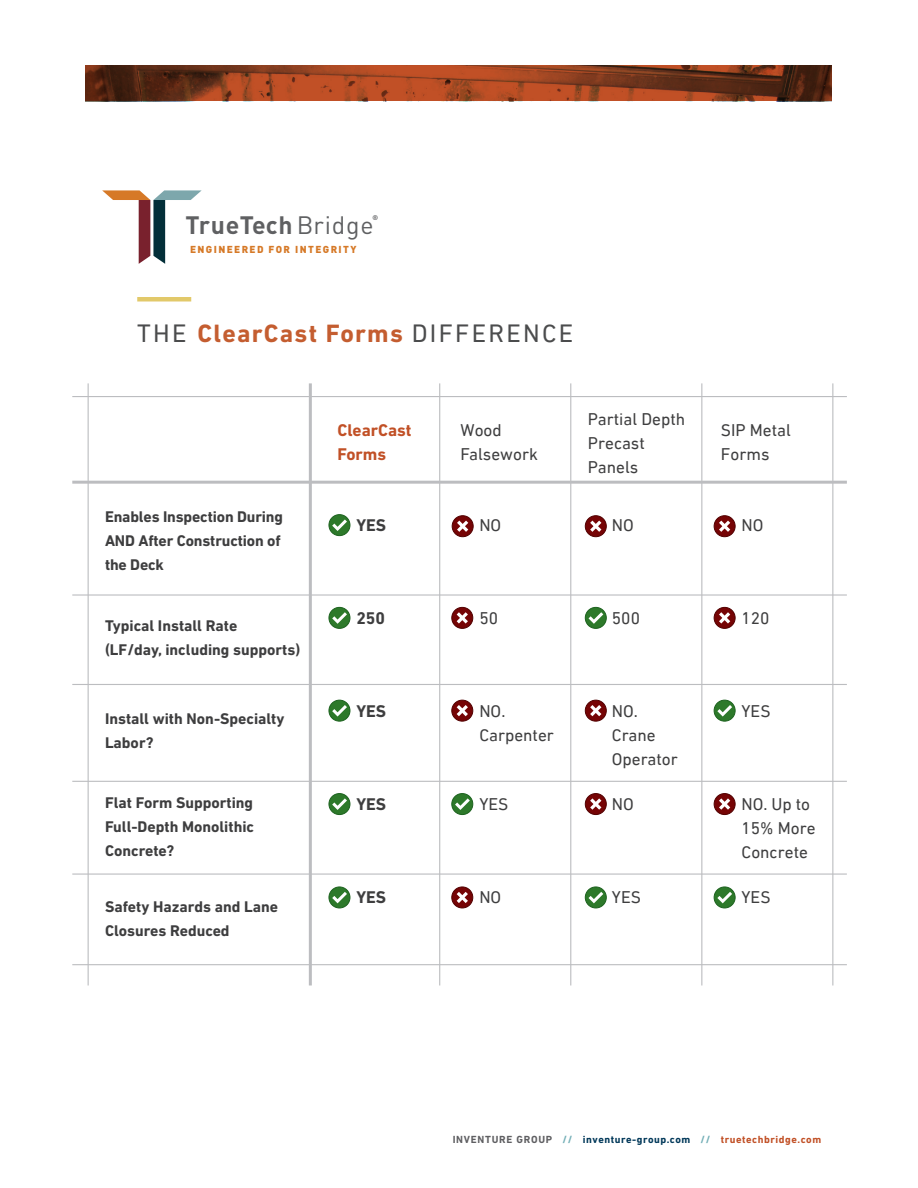
<style>
.page{position:relative;width:918px;height:1188px;background:#fff}
.page>*{position:absolute;margin:0;border:0;box-sizing:border-box;transform-origin:0 0}
.t1{font:700 25.5px "DIN Next LT Pro";letter-spacing:.05em;color:#c45d30}
.t2{font:700 24.9px "DIN";letter-spacing:.005em;color:#5f6062}
.t3{font:17.25px/24px "DIN Next LT Pro";color:#3e3e3f}
.t4{font:700 17.25px "DIN Next LT Pro";color:#3e3e3f}
.t5{font:700 17.25px/24px "DIN Next LT Pro";color:#c15026}
.t6{font:700 15.75px/24px "DIN Next LT Pro";color:#3e3e3f}
.t7{font:700 10.5px "DIN Next LT Pro";letter-spacing:.05em;color:#003859}
.t8{font:900 10.05px "DIN";letter-spacing:.14em;color:#d67927}
.t9{font:700 6.75px "DIN";color:#5f6062}
.s1{font-weight:400}
.s2{font-weight:400;color:#4b4c4d}
.s3{color:#5f5f62}
.s4{color:#72aeb6}
.s5{color:#c15026}
</style>
<div class="page">
<svg style="left:86px;top:65px;width:746px;height:36px;background:#8a3c1d"></svg>
<hr style="left:72px;top:594px;width:775px;height:2px;background:#bcbdc0">
<hr style="left:72px;top:684px;width:775px;height:1px;background:#bcbdc0">
<hr style="left:72px;top:781px;width:775px;height:1px;background:#bcbdc0">
<hr style="left:72px;top:874px;width:775px;height:1px;background:#bcbdc0">
<hr style="left:72px;top:964px;width:775px;height:1px;background:#bcbdc0">
<hr style="left:72px;top:396px;width:775px;height:1px;background:#bcbdc0">
<hr style="left:439px;top:383px;width:1px;height:602px;background:#bcbdc0">
<hr style="left:570px;top:383px;width:1px;height:602px;background:#bcbdc0">
<hr style="left:701px;top:383px;width:1px;height:602px;background:#bcbdc0">
<hr style="left:832px;top:383px;width:1px;height:602px;background:#bcbdc0">
<hr style="left:88px;top:383px;width:1px;height:602px;background:#bcbdc0">
<svg style="left:102px;top:190px;width:100px;height:74px"></svg>
<div style="left:137px;top:297px;width:54px;height:5px;background:#e2c96a"></div>
<hr style="left:72px;top:481px;width:775px;height:3px;background:#bcbdc0">
<hr style="left:309px;top:383px;width:3px;height:602px;background:#bcbdc0">
<div style="left:329px;top:515px;width:21px;height:21px;background:#2d792a;border-radius:50%"></div>
<div style="left:329px;top:514px;width:21px;height:22px;border:1px solid #1c621e;border-radius:50%"></div>
<svg style="left:332px;top:519px;width:15px;height:12px"></svg>
<div style="left:329px;top:607px;width:21px;height:21px;background:#2d792a;border-radius:50%"></div>
<div style="left:329px;top:607px;width:21px;height:22px;border:1px solid #1c621e;border-radius:50%"></div>
<svg style="left:332px;top:612px;width:15px;height:12px"></svg>
<div style="left:585px;top:607px;width:21px;height:21px;background:#2d792a;border-radius:50%"></div>
<div style="left:585px;top:607px;width:22px;height:22px;border:1px solid #1c621e;border-radius:50%"></div>
<svg style="left:589px;top:612px;width:14px;height:12px"></svg>
<div style="left:329px;top:700px;width:21px;height:21px;background:#2d792a;border-radius:50%"></div>
<div style="left:329px;top:700px;width:21px;height:22px;border:1px solid #1c621e;border-radius:50%"></div>
<svg style="left:332px;top:705px;width:15px;height:12px"></svg>
<div style="left:714px;top:700px;width:21px;height:21px;background:#2d792a;border-radius:50%"></div>
<div style="left:714px;top:700px;width:22px;height:22px;border:1px solid #1c621e;border-radius:50%"></div>
<svg style="left:717px;top:705px;width:15px;height:12px"></svg>
<div style="left:329px;top:794px;width:21px;height:21px;background:#2d792a;border-radius:50%"></div>
<div style="left:329px;top:793px;width:21px;height:22px;border:1px solid #1c621e;border-radius:50%"></div>
<svg style="left:332px;top:798px;width:15px;height:12px"></svg>
<div style="left:452px;top:794px;width:21px;height:21px;background:#2d792a;border-radius:50%"></div>
<div style="left:451px;top:793px;width:22px;height:22px;border:1px solid #1c621e;border-radius:50%"></div>
<svg style="left:455px;top:798px;width:15px;height:12px"></svg>
<div style="left:329px;top:887px;width:21px;height:21px;background:#2d792a;border-radius:50%"></div>
<div style="left:329px;top:887px;width:21px;height:21px;border:1px solid #1c621e;border-radius:50%"></div>
<svg style="left:332px;top:892px;width:15px;height:11px"></svg>
<div style="left:585px;top:887px;width:21px;height:21px;background:#2d792a;border-radius:50%"></div>
<div style="left:585px;top:887px;width:22px;height:21px;border:1px solid #1c621e;border-radius:50%"></div>
<svg style="left:589px;top:892px;width:14px;height:11px"></svg>
<div style="left:714px;top:887px;width:21px;height:21px;background:#2d792a;border-radius:50%"></div>
<div style="left:714px;top:887px;width:22px;height:21px;border:1px solid #1c621e;border-radius:50%"></div>
<svg style="left:717px;top:892px;width:15px;height:11px"></svg>
<div style="left:452px;top:607px;width:21px;height:21px;background:#760405;border-radius:50%"></div>
<div style="left:451px;top:607px;width:22px;height:22px;border:1px solid #510000;border-radius:50%"></div>
<svg style="left:457px;top:612px;width:11px;height:12px"></svg>
<div style="left:452px;top:700px;width:21px;height:21px;background:#760405;border-radius:50%"></div>
<div style="left:451px;top:700px;width:22px;height:22px;border:1px solid #510000;border-radius:50%"></div>
<svg style="left:457px;top:705px;width:11px;height:11px"></svg>
<div style="left:452px;top:887px;width:21px;height:21px;background:#760405;border-radius:50%"></div>
<div style="left:451px;top:887px;width:22px;height:21px;border:1px solid #510000;border-radius:50%"></div>
<svg style="left:457px;top:892px;width:11px;height:11px"></svg>
<div style="left:714px;top:607px;width:21px;height:21px;background:#760405;border-radius:50%"></div>
<div style="left:714px;top:607px;width:22px;height:22px;border:1px solid #510000;border-radius:50%"></div>
<svg style="left:719px;top:612px;width:11px;height:12px"></svg>
<div style="left:714px;top:516px;width:21px;height:21px;background:#760405;border-radius:50%"></div>
<div style="left:714px;top:515px;width:22px;height:22px;border:1px solid #510000;border-radius:50%"></div>
<svg style="left:719px;top:521px;width:11px;height:11px"></svg>
<div style="left:585px;top:516px;width:21px;height:21px;background:#760405;border-radius:50%"></div>
<div style="left:585px;top:515px;width:22px;height:22px;border:1px solid #510000;border-radius:50%"></div>
<svg style="left:590px;top:521px;width:11px;height:11px"></svg>
<div style="left:452px;top:516px;width:21px;height:21px;background:#760405;border-radius:50%"></div>
<div style="left:452px;top:515px;width:22px;height:22px;border:1px solid #510000;border-radius:50%"></div>
<svg style="left:457px;top:521px;width:11px;height:11px"></svg>
<div style="left:585px;top:700px;width:21px;height:21px;background:#760405;border-radius:50%"></div>
<div style="left:585px;top:700px;width:22px;height:22px;border:1px solid #510000;border-radius:50%"></div>
<svg style="left:590px;top:705px;width:11px;height:11px"></svg>
<div style="left:585px;top:794px;width:21px;height:21px;background:#760405;border-radius:50%"></div>
<div style="left:585px;top:793px;width:22px;height:22px;border:1px solid #510000;border-radius:50%"></div>
<svg style="left:590px;top:798px;width:11px;height:12px"></svg>
<div style="left:714px;top:794px;width:21px;height:21px;background:#760405;border-radius:50%"></div>
<div style="left:714px;top:793px;width:22px;height:22px;border:1px solid #510000;border-radius:50%"></div>
<svg style="left:719px;top:798px;width:11px;height:12px"></svg>
<h2 class="t2" style="left:185px;top:208px;width:190px">TrueTech<span class="s1">Bridge</span></h2>
<p class="t9" style="left:373px;top:213px;width:7px">®</p>
<p class="t8" style="left:190px;top:242px;width:168px">ENGINEERED FOR INTEGRITY</p>
<h1 class="t1" style="left:137px;top:318px;width:437px"><span class="s2">THE</span> ClearCast Forms <span class="s2">DIFFERENCE</span></h1>
<p class="t6" style="left:105px;top:504px;width:180px">Enables Inspection During<br>AND After Construction of the Deck</p>
<p class="t6" style="left:105px;top:614px;width:197px">Typical Install Rate<br>(LF/day, including supports)</p>
<p class="t6" style="left:105px;top:707px;width:181px">Install with Non-Specialty<br>Labor?</p>
<p class="t6" style="left:105px;top:791px;width:151px;text-align:justify">Flat Form Supporting Full-Depth Monolithic Concrete?</p>
<p class="t6" style="left:105px;top:894px;width:175px">Safety Hazards and Lane<br>Closures Reduced</p>
<p class="t5" style="left:338px;top:418px;width:76px">ClearCast<br>Forms</p>
<p class="t3" style="left:460px;top:418px;width:79px">Wood<br>Falsework</p>
<p class="t3" style="left:588px;top:407px;width:99px">Partial Depth<br>Precast<br>Panels</p>
<p class="t3" style="left:721px;top:418px;width:72px">SIP Metal<br>Forms</p>
<p class="t4" style="left:356px;top:515px;width:31px">YES</p>
<p class="t3" style="left:479px;top:513px;width:23px">NO</p>
<p class="t3" style="left:612px;top:513px;width:23px">NO</p>
<p class="t3" style="left:742px;top:513px;width:23px">NO</p>
<p class="t4" style="left:356px;top:608px;width:30px">250</p>
<p class="t3" style="left:479px;top:606px;width:20px">50</p>
<p class="t3" style="left:612px;top:606px;width:30px">500</p>
<p class="t3" style="left:742px;top:606px;width:30px">120</p>
<p class="t4" style="left:356px;top:701px;width:31px">YES</p>
<p class="t4" style="left:356px;top:794px;width:31px">YES</p>
<p class="t4" style="left:356px;top:887px;width:31px">YES</p>
<p class="t3" style="left:479px;top:699px;width:76px">NO.<br>Carpenter</p>
<p class="t3" style="left:479px;top:792px;width:30px">YES</p>
<p class="t3" style="left:479px;top:885px;width:23px">NO</p>
<p class="t3" style="left:612px;top:699px;width:67px">NO.<br>Crane<br>Operator</p>
<p class="t3" style="left:612px;top:792px;width:23px">NO</p>
<p class="t3" style="left:612px;top:885px;width:30px">YES</p>
<p class="t3" style="left:742px;top:699px;width:30px">YES</p>
<p class="t3" style="left:742px;top:792px;width:76px">NO. Up to<br>15% More<br>Concrete</p>
<p class="t3" style="left:742px;top:885px;width:30px">YES</p>
<p class="t7" style="left:453px;top:1133px;width:370px"><span class="s3">INVENTURE GROUP</span> <span class="s4">//</span> inventure-group.com <span class="s4">//</span> <span class="s5">truetechbridge.com</span></p>
</div>
